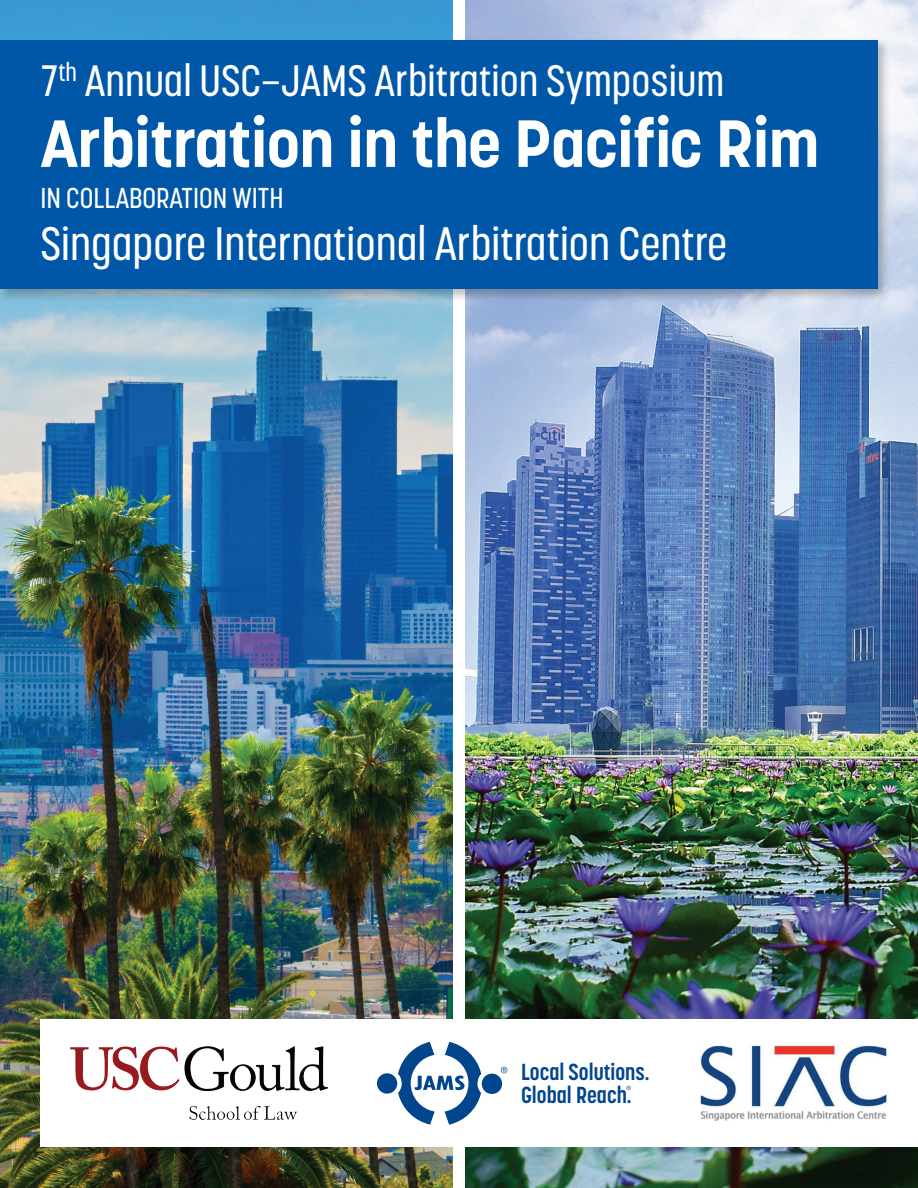
<style>
.page{position:relative;width:918px;height:1188px;background:#fff}
.page>*{position:absolute;margin:0;border:0;box-sizing:border-box;transform-origin:0 0}
.t1{font:700 66px "Korolev";letter-spacing:-.01em;color:#fff}
.t2{font:500 46.5px "Korolev Condensed";color:#fff}
.t3{font:500 43.5px "Korolev Condensed";color:#fff}
.t4{font:500 28.5px "Korolev Condensed";color:#fff}
.t5{font:700 22.95px/23px "Korolev Condensed";color:#01468c}
</style>
<div class="page">
<img style="left:0;top:0;width:452px;height:1188px">
<img style="left:466px;top:0;width:452px;height:1188px">
<div style="left:40px;top:1020px;width:878px;height:127px;background:#fff"></div>
<img style="left:71px;top:1047px;width:256px;height:73px">
<svg style="left:626px;top:1086px;width:5px;height:4px"></svg>
<svg style="left:501px;top:1067px;width:6px;height:6px"></svg>
<div style="left:377px;top:1073px;width:20px;height:21px;background:#01468c;border-radius:50%"></div>
<svg style="left:398px;top:1042px;width:83px;height:83px"></svg>
<div style="left:482px;top:1074px;width:20px;height:20px;background:#01468c;border-radius:50%"></div>
<img style="left:701px;top:1045px;width:187px;height:76px">
<div style="left:0;top:37px;width:890px;height:266px;background:#231f20;opacity:.3"></div>
<div style="left:0;top:40px;width:878px;height:249px;background:#0157a7"></div>
<p class="t3" style="left:40px;top:55px;width:685px">7<sup>th</sup> Annual USC—JAMS Arbitration Symposium</p>
<h1 class="t1" style="left:40px;top:102px;width:780px">Arbitration in the Pacific Rim</h1>
<p class="t4" style="left:40px;top:181px;width:245px">IN COLLABORATION WITH</p>
<p class="t2" style="left:40px;top:216px;width:688px">Singapore International Arbitration Centre</p>
<p class="t5" style="left:521px;top:1061px;width:130px">Local Solutions.<br>Global Reach.</p>
</div>
